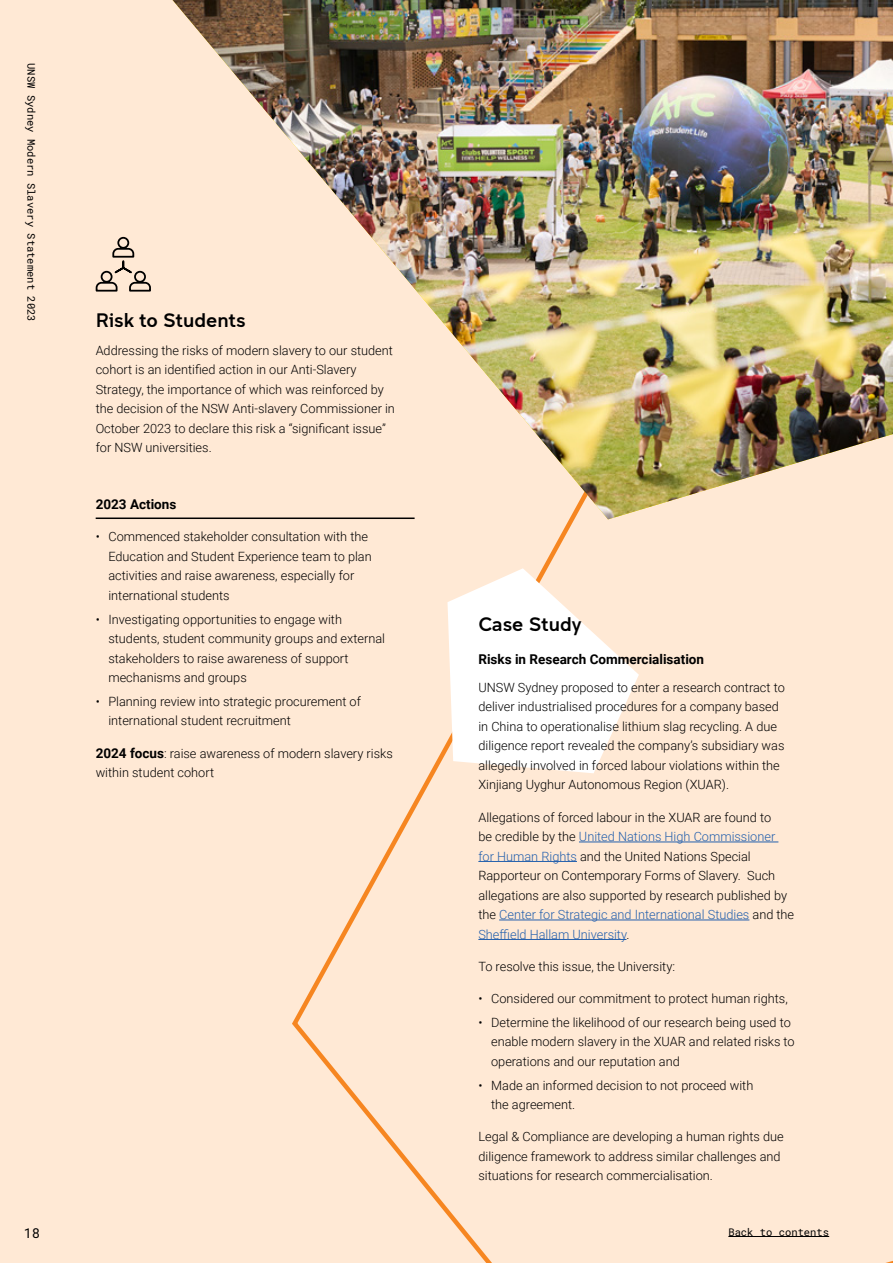
<style>
.page{position:relative;width:893px;height:1263px;background:#ffe9d5}
.page>*{position:absolute;margin:0;border:0;box-sizing:border-box;transform-origin:0 0}
.Subhead{font:19.5px "Clancy";color:#000}
.Body{font:19.5px "Clancy";color:#000}
.Subhead-2{font:700 13.5px "Roboto";color:#000}
.Body-2{font:700 13.5px "Roboto";color:#000}
.t1{font:13.5px "Roboto Mono";color:#000}
.Body-3{font:300 12.75px/19.5px "Roboto";color:#000}
.t2{font:10.5px "Roboto Mono";color:#000}
.s1{font-weight:700;font-size:13.5px}
.s2{color:#2460ad}
</style>
<div class="page">
<svg style="left:292px;top:519px;width:601px;height:744px"></svg>
<svg style="left:447px;top:568px;width:192px;height:205px"></svg>
<hr style="left:579px;top:842px;width:199px;height:1px;background:#2460ad">
<hr style="left:478px;top:861px;width:99px;height:1px;background:#2460ad">
<hr style="left:499px;top:920px;width:250px;height:1px;background:#2460ad">
<hr style="left:478px;top:939px;width:148px;height:1px;background:#2460ad">
<hr style="left:96px;top:517px;width:319px;height:2px;background:#000">
<svg style="left:95px;top:236px;width:56px;height:56px"></svg>
<img style="left:173px;top:0;width:720px;height:519px">
<hr style="left:728px;top:1236px;width:101px;height:1px;background:#000">
<p class="t2" style="left:39px;top:63px;width:260px;rotate:90deg">UNSW Sydney Modern Slavery Statement 2023</p>
<p class="Subhead" style="left:96px;top:309px;width:151px">Risk to Students</p>
<p class="Body-3" style="left:96px;top:340px;width:301px">Addressing the risks of modern slavery to our student cohort is an identified action in our Anti-Slavery Strategy, the importance of which was reinforced by the decision of the NSW Anti-slavery Commissioner in October 2023 to declare this risk a “significant issue” for NSW universities.</p>
<p class="Body-2" style="left:96px;top:495px;width:82px">2023 Actions</p>
<p class="Body-3" style="left:108px;top:526px;width:265px;text-indent:-13px">• Commenced stakeholder consultation with the Education and Student Experience team to plan activities and raise awareness, especially for international students</p>
<p class="Body-3" style="left:108px;top:609px;width:278px;text-indent:-13px">• Investigating opportunities to engage with students, student community groups and external stakeholders to raise awareness of support mechanisms and groups</p>
<p class="Body-3" style="left:108px;top:691px;width:254px;text-indent:-13px">• Planning review into strategic procurement of international student recruitment</p>
<p class="Body-3" style="left:96px;top:743px;width:299px"><span class="s1">2024 focus</span>: raise awareness of modern slavery risks within student cohort</p>
<p class="Body" style="left:478px;top:613px;width:105px">Case Study</p>
<p class="Subhead-2" style="left:478px;top:649px;width:227px">Risks in Research Commercialisation</p>
<p class="Body-3" style="left:478px;top:677px;width:308px">UNSW Sydney proposed to enter a research contract to deliver industrialised procedures for a company based in China to operationalise lithium slag recycling. A due diligence report revealed the company’s subsidiary was allegedly involved in forced labour violations within the Xinjiang Uyghur Autonomous Region (XUAR).</p>
<p class="Body-3" style="left:478px;top:807px;width:317px">Allegations of forced labour in the XUAR are found to<br>be credible by the <span class="s2">United Nations High Commissioner<br>for Human Rights</span> and the United Nations Special Rapporteur on Contemporary Forms of Slavery. Such allegations are also supported by research published by the <span class="s2">Center for Strategic and International Studies</span> and the <span class="s2">Sheffield Hallam University</span>.</p>
<p class="Body-3" style="left:478px;top:956px;width:198px">To resolve this issue, the University:</p>
<p class="Body-3" style="left:478px;top:988px;width:311px">• Considered our commitment to protect human rights,</p>
<p class="Body-3" style="left:491px;top:1012px;width:305px;text-indent:-13px">• Determine the likelihood of our research being used to enable modern slavery in the XUAR and related risks to operations and our reputation and</p>
<p class="Body-3" style="left:491px;top:1075px;width:264px;text-indent:-13px">• Made an informed decision to not proceed with the agreement.</p>
<p class="Body-3" style="left:478px;top:1126px;width:307px">Legal &amp; Compliance are developing a human rights due diligence framework to address similar challenges and situations for research commercialisation.</p>
<p class="t1" style="left:24px;top:1223px;width:18px">18</p>
<p class="t2" style="left:728px;top:1224px;width:102px">Back to contents</p>
</div>
